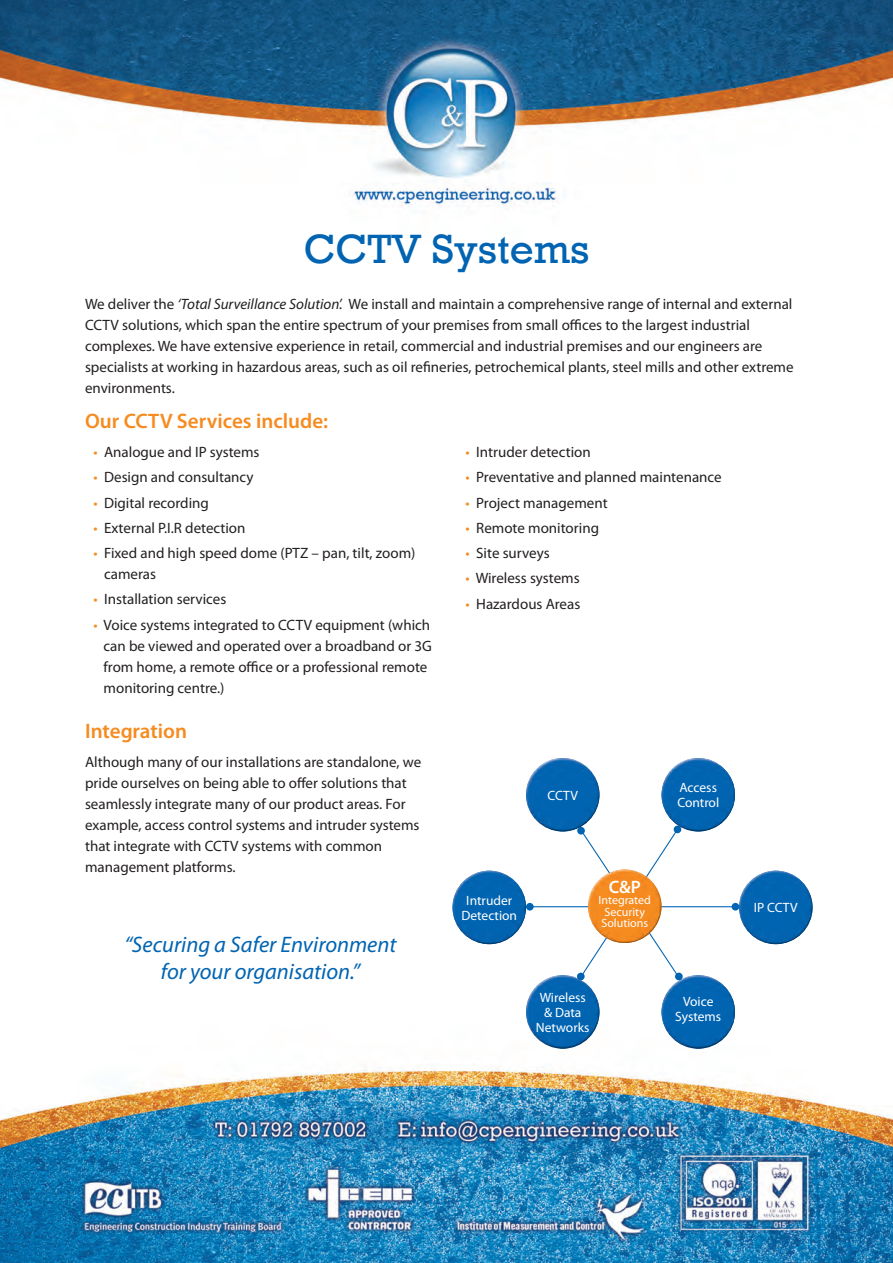
<style>
.page{position:relative;width:893px;height:1263px;background:#fff}
.page>*{position:absolute;margin:0;border:0;box-sizing:border-box;transform-origin:0 0}
.heading{font:42px "Rockwell";color:#0164b2}
.quotes{font:italic 22.5px/27px "Myriad Pro";color:#0164b2;text-align:center}
.sub_heads{font:600 21px "Myriad Pro";color:#f68b1f}
.text{font:600 18px "Myriad Pro";color:#fff}
.text-2{font:15px/21px "Myriad Pro";color:#231f20}
.Bullet_list{font:15px/21px "Myriad Pro";color:#231f20}
.text-3{font:13.5px "Myriad Pro";color:#fff}
.text-4{font:12px "Myriad Pro";color:#fff}
.s1{font-style:italic}
.s2{color:#f68b1f}
</style>
<div class="page">
<img style="left:0;top:0;width:893px;height:1263px">
<hr style="left:521px;top:906px;width:225px;height:1px;background:#0164b2">
<svg style="left:568px;top:812px;width:126px;height:188px"></svg>
<img style="left:661px;top:758px;width:74px;height:73px;border-radius:37px">
<img style="left:661px;top:975px;width:74px;height:74px;border-radius:37px">
<img style="left:526px;top:758px;width:73px;height:73px;border-radius:37px">
<img style="left:526px;top:975px;width:73px;height:74px;border-radius:37px">
<img style="left:452px;top:871px;width:74px;height:73px;border-radius:37px">
<img style="left:739px;top:871px;width:74px;height:73px;border-radius:37px">
<img style="left:588px;top:869px;width:73px;height:74px;border-radius:37px">
<div style="left:577px;top:827px;width:8px;height:7px;background:#0164b2;border-radius:50%"></div>
<div style="left:674px;top:825px;width:7px;height:8px;background:#0164b2;border-radius:50%"></div>
<div style="left:732px;top:903px;width:7px;height:7px;background:#0164b2;border-radius:50%"></div>
<div style="left:675px;top:973px;width:8px;height:7px;background:#0164b2;border-radius:50%"></div>
<div style="left:577px;top:973px;width:8px;height:7px;background:#0164b2;border-radius:50%"></div>
<div style="left:526px;top:903px;width:8px;height:7px;background:#0164b2;border-radius:50%"></div>
<p class="heading" style="left:304px;top:225px;width:287px">CCTV Systems</p>
<p class="text-2" style="left:85px;top:293px;width:710px">We deliver the <span class="s1">‘Total Surveillance Solution’.</span> We install and maintain a comprehensive range of internal and external CCTV solutions, which span the entire spectrum of your premises from small offices to the largest industrial complexes. We have extensive experience in retail, commercial and industrial premises and our engineers are specialists at working in hazardous areas, such as oil refineries, petrochemical plants, steel mills and other extreme environments.</p>
<p class="sub_heads" style="left:85px;top:408px;width:245px">Our CCTV Services include:</p>
<p class="Bullet_list" style="left:94px;top:441px;width:168px"><span class="s2">•</span> Analogue and IP systems</p>
<p class="Bullet_list" style="left:94px;top:466px;width:162px"><span class="s2">•</span> Design and consultancy</p>
<p class="Bullet_list" style="left:94px;top:492px;width:117px"><span class="s2">•</span> Digital recording</p>
<p class="Bullet_list" style="left:94px;top:517px;width:153px"><span class="s2">•</span> External P.I.R detection</p>
<p class="Bullet_list" style="left:104px;top:542px;width:313px;text-indent:-11px"><span class="s2">•</span> Fixed and high speed dome (PTZ – pan, tilt, zoom) cameras</p>
<p class="Bullet_list" style="left:94px;top:588px;width:134px"><span class="s2">•</span> Installation services</p>
<p class="Bullet_list" style="left:104px;top:614px;width:330px;text-indent:-10px"><span class="s2">•</span> Voice systems integrated to CCTV equipment (which can be viewed and operated over a broadband or 3G from home, a remote office or a professional remote monitoring centre.)</p>
<p class="Bullet_list" style="left:466px;top:441px;width:127px"><span class="s2">•</span> Intruder detection</p>
<p class="Bullet_list" style="left:466px;top:466px;width:258px"><span class="s2">•</span> Preventative and planned maintenance</p>
<p class="Bullet_list" style="left:466px;top:492px;width:143px"><span class="s2">•</span> Project management</p>
<p class="Bullet_list" style="left:466px;top:517px;width:135px"><span class="s2">•</span> Remote monitoring</p>
<p class="Bullet_list" style="left:466px;top:542px;width:86px"><span class="s2">•</span> Site surveys</p>
<p class="Bullet_list" style="left:466px;top:567px;width:116px"><span class="s2">•</span> Wireless systems</p>
<p class="Bullet_list" style="left:466px;top:593px;width:116px"><span class="s2">•</span> Hazardous Areas</p>
<p class="sub_heads" style="left:85px;top:717px;width:104px">Integration</p>
<p class="text-2" style="left:85px;top:751px;width:338px">Although many of our installations are standalone, we pride ourselves on being able to offer solutions that seamlessly integrate many of our product areas. For example, access control systems and intruder systems that integrate with CCTV systems with common management platforms.</p>
<p class="quotes" style="left:124px;top:931px;width:274px">“Securing a Safer Environment for your organisation.”</p>
<p class="text-3" style="left:547px;top:787px;width:32px">CCTV</p>
<p class="text-3" style="left:679px;top:779px;width:39px">Access</p>
<p class="text-3" style="left:677px;top:794px;width:43px">Control</p>
<p class="text-3" style="left:466px;top:892px;width:47px">Intruder</p>
<p class="text-3" style="left:461px;top:907px;width:57px">Detection</p>
<p class="text" style="left:609px;top:876px;width:34px">C&amp;P</p>
<p class="text-4" style="left:599px;top:893px;width:54px">Integrated</p>
<p class="text-4" style="left:604px;top:904px;width:42px">Security</p>
<p class="text-4" style="left:601px;top:915px;width:48px">Solutions</p>
<p class="text-3" style="left:540px;top:989px;width:48px">Wireless</p>
<p class="text-3" style="left:544px;top:1004px;width:39px">&amp; Data</p>
<p class="text-3" style="left:536px;top:1019px;width:55px">Networks</p>
<p class="text-3" style="left:683px;top:993px;width:32px">Voice</p>
<p class="text-3" style="left:675px;top:1008px;width:47px">Systems</p>
<p class="text-3" style="left:754px;top:900px;width:45px">IP CCTV</p>
</div>
